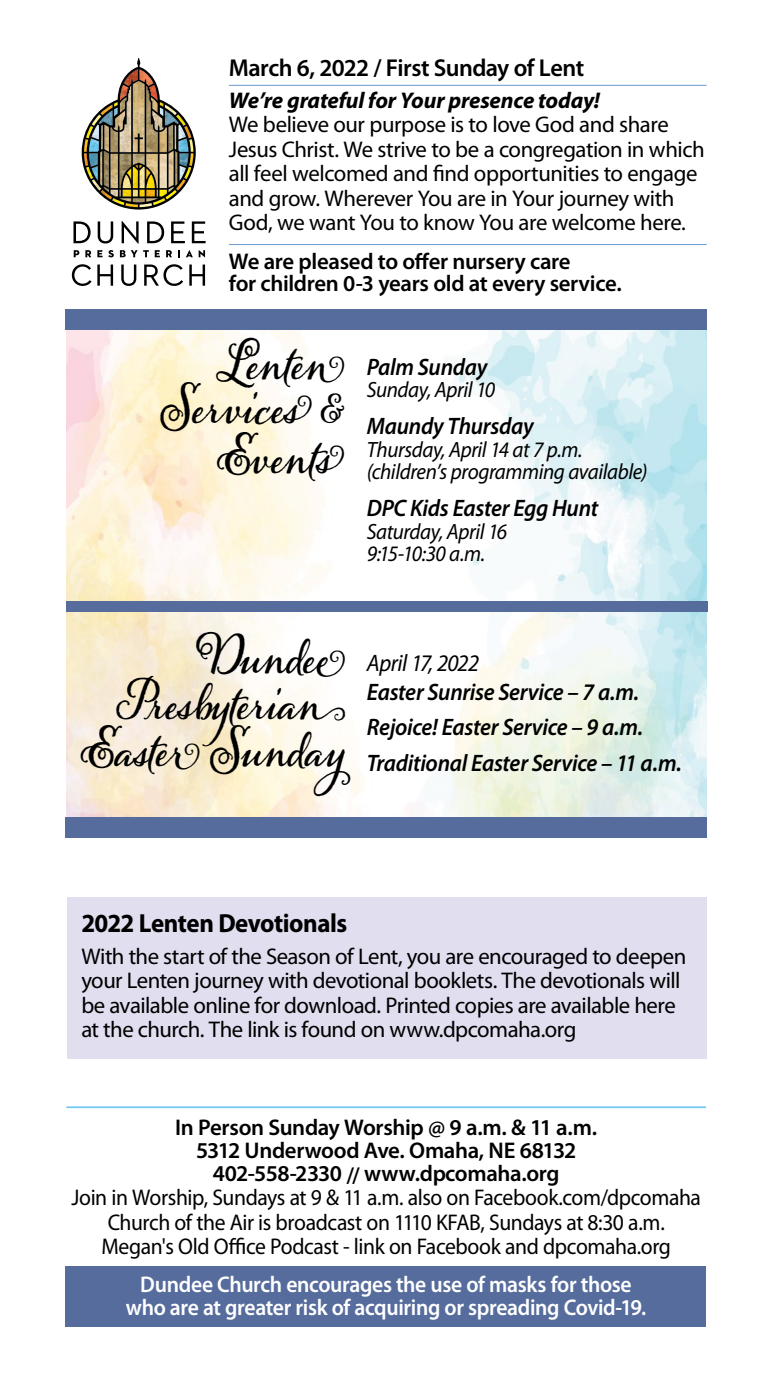
<style>
.page{position:relative;width:772px;height:1386px;background:#fff}
.page>*{position:absolute;margin:0;border:0;box-sizing:border-box;transform-origin:0 0}
.t1{font:700 49.52px/46px "Alana";color:#000;text-align:right;scale:.9 1}
.t2{font:700 26.25px "Myriad Pro";letter-spacing:-.02em;color:#000;scale:.95 1}
.t3{font:600 24.5px "Myriad Pro";letter-spacing:-.025em;color:#000}
.t4{font:italic 600 23.8px/35.9px "Myriad Pro";letter-spacing:-.015em;color:#000;scale:.95 1}
.t5{font:italic 23.8px "Myriad Pro";letter-spacing:-.025em;color:#000;scale:.95 1}
.t6{font:22.75px/24.5px "Myriad Pro";letter-spacing:-.02em;color:#000}
.t7{font:22.75px/24.5px "Myriad Pro";letter-spacing:-.02em;color:#000;text-align:center;scale:.95 1}
.t8{font:600 22.75px/22.8px "Myriad Pro";letter-spacing:-.015em;color:#000}
.t9{font:600 22.75px/22.8px "Myriad Pro";letter-spacing:-.015em;color:#fff;text-align:center;scale:.95 1}
.t10{font:italic 700 22.75px "Myriad Pro";letter-spacing:-.01em;color:#000}
.t11{font:italic 22.22px/22.2px "Myriad Pro";letter-spacing:-.02em;color:#000;scale:.95 1}
.s1{font-size:35.88px}
</style>
<div class="page">
<div style="left:67px;top:897px;width:639px;height:162px;background:#e0deef"></div>
<hr style="left:229px;top:85px;width:477px;height:1px;background:#69c">
<hr style="left:229px;top:244px;width:477px;height:1px;background:#69c">
<svg style="left:73px;top:221px;width:18px;height:22px"></svg>
<svg style="left:98px;top:221px;width:15px;height:23px"></svg>
<svg style="left:122px;top:221px;width:17px;height:23px"></svg>
<svg style="left:147px;top:221px;width:17px;height:22px"></svg>
<svg style="left:171px;top:221px;width:14px;height:22px"></svg>
<svg style="left:192px;top:221px;width:14px;height:22px"></svg>
<svg style="left:74px;top:250px;width:5px;height:7px"></svg>
<svg style="left:85px;top:250px;width:6px;height:7px"></svg>
<svg style="left:97px;top:250px;width:5px;height:7px"></svg>
<svg style="left:108px;top:250px;width:6px;height:7px"></svg>
<svg style="left:120px;top:250px;width:29px;height:7px"></svg>
<svg style="left:155px;top:250px;width:5px;height:7px"></svg>
<svg style="left:166px;top:250px;width:6px;height:7px"></svg>
<svg style="left:178px;top:250px;width:2px;height:7px"></svg>
<svg style="left:186px;top:250px;width:7px;height:7px"></svg>
<svg style="left:199px;top:250px;width:6px;height:8px"></svg>
<svg style="left:72px;top:264px;width:41px;height:22px"></svg>
<svg style="left:121px;top:265px;width:15px;height:21px"></svg>
<svg style="left:144px;top:264px;width:39px;height:22px"></svg>
<svg style="left:189px;top:265px;width:16px;height:21px"></svg>
<img style="left:82px;top:58px;width:114px;height:152px">
<hr style="left:66px;top:1106px;width:640px;height:2px;background:#71c8f1">
<div style="left:66px;top:1266px;width:640px;height:61px;background:#566c9d"></div>
<img style="left:66px;top:330px;width:641px;height:488px">
<div style="left:66px;top:602px;width:641px;height:10px;background:#566c9d"></div>
<div style="left:66px;top:309px;width:641px;height:21px;background:#566c9d"></div>
<div style="left:66px;top:818px;width:641px;height:20px;background:#566c9d"></div>
<p class="t3" style="left:229px;top:54px;width:357px">March 6, 2022 / First Sunday of Lent</p>
<p class="t10" style="left:229px;top:87px;width:373px">We’re grateful for Your presence today!</p>
<p class="t6" style="left:229px;top:113px;width:477px">We believe our purpose is to love God and share Jesus Christ. We strive to be a congregation in which all feel welcomed and find opportunities to engage and grow. Wherever You are in Your journey with God, we want You to know You are welcome here.</p>
<p class="t8" style="left:229px;top:250px;width:394px">We are pleased to offer nursery care<br>for children 0-3 years old at every service.</p>
<h1 class="t1" style="left:161px;top:339px;width:205px;line-height:44.3px">Lenten<br>Services <span class="s1">&amp;</span></h1>
<h1 class="t1" style="left:225px;top:432px;width:134px">Events</h1>
<p class="t4" style="left:367px;top:349px;width:129px">Palm Sunday</p>
<p class="t11" style="left:367px;top:379px;width:137px">Sunday, April 10</p>
<p class="t4" style="left:367px;top:409px;width:177px">Maundy Thursday</p>
<p class="t11" style="left:367px;top:439px;width:297px">Thursday, April 14 at 7 p.m. (children’s programming available)</p>
<p class="t4" style="left:367px;top:491px;width:245px">DPC Kids Easter Egg Hunt</p>
<p class="t11" style="left:367px;top:520px;width:149px">Saturday, April 16<br>9:15-10:30 a.m.</p>
<h1 class="t1" style="left:89px;top:633px;width:286px">Dundee<br>Presbyterian<br>Easter Sunday</h1>
<p class="t5" style="left:367px;top:650px;width:120px">April 17, 2022</p>
<p class="t4" style="left:367px;top:674px;width:333px">Easter Sunrise Service – 7 a.m.<br>Rejoice! Easter Service – 9 a.m.<br>Traditional Easter Service – 11 a.m.</p>
<p class="t2" style="left:81px;top:909px;width:281px">2022 Lenten Devotionals</p>
<p class="t6" style="left:81px;top:944px;width:606px">With the start of the Season of Lent, you are encouraged to deepen your Lenten journey with devotional booklets. The devotionals will be available online for download. Printed copies are available here at the church. The link is found on www.dpcomaha.org</p>
<p class="t8" style="left:175px;top:1117px;width:423px;text-align:center">In Person Sunday Worship @ 9 a.m. &amp; 11 a.m.<br>5312 Underwood Ave. Omaha, NE 68132<br>402-558-2330 // www.dpcomaha.org</p>
<p class="t7" style="left:71px;top:1186px;width:664px">Join in Worship, Sundays at 9 &amp; 11 a.m. also on Facebook.com/dpcomaha<br>Church of the Air is broadcast on 1110 KFAB, Sundays at 8:30 a.m.<br>Megan's Old Office Podcast - link on Facebook and dpcomaha.org</p>
<p class="t9" style="left:126px;top:1273px;width:549px">Dundee Church encourages the use of masks for those who are at greater risk of acquiring or spreading Covid-19.</p>
</div>
